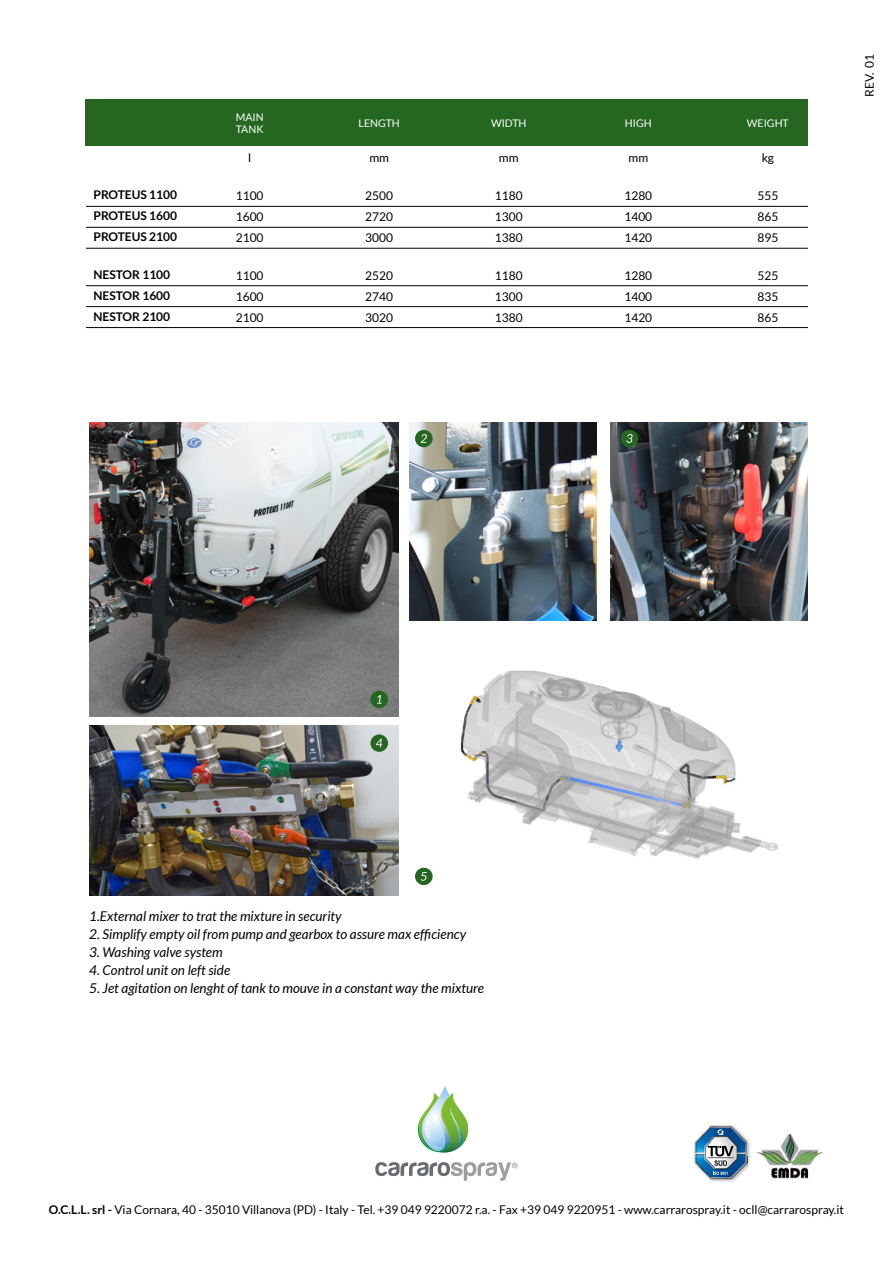
<style>
.page{position:relative;width:893px;height:1263px;background:#fff}
.page>*{position:absolute;margin:0;border:0;box-sizing:border-box;transform-origin:0 0}
.t1{font:italic 13.5px "Lato";color:#000}
.t2{font:12px "Lato";color:#000}
.t3{font:700 12px/21px "Lato";color:#000;text-align:justify}
.t4{font:10.5px/12px "Lato";color:#fff}
.s1{font-weight:700}
</style>
<div class="page">
<hr style="left:86px;top:206px;width:722px;height:1px;background:#000">
<hr style="left:86px;top:285px;width:722px;height:1px;background:#000">
<hr style="left:86px;top:227px;width:722px;height:1px;background:#000">
<hr style="left:86px;top:306px;width:722px;height:1px;background:#000">
<hr style="left:86px;top:248px;width:722px;height:1px;background:#000">
<hr style="left:86px;top:327px;width:722px;height:1px;background:#000">
<div style="left:85px;top:100px;width:723px;height:46px;background:#256720"></div>
<img style="left:694px;top:1125px;width:63px;height:57px">
<svg style="left:717px;top:1129px;width:7px;height:6px"></svg>
<svg style="left:707px;top:1145px;width:27px;height:30px"></svg>
<img style="left:757px;top:1135px;width:65px;height:44px">
<svg style="left:417px;top:1086px;width:52px;height:67px"></svg>
<svg style="left:375px;top:1162px;width:143px;height:19px"></svg>
<img style="left:89px;top:423px;width:309px;height:294px">
<img style="left:409px;top:423px;width:188px;height:197px">
<img style="left:610px;top:423px;width:198px;height:197px">
<img style="left:89px;top:726px;width:309px;height:169px">
<img style="left:460px;top:670px;width:319px;height:189px">
<svg style="left:415px;top:868px;width:18px;height:17px"></svg>
<svg style="left:621px;top:430px;width:17px;height:17px"></svg>
<svg style="left:415px;top:430px;width:18px;height:17px"></svg>
<svg style="left:370px;top:734px;width:18px;height:18px"></svg>
<svg style="left:370px;top:691px;width:18px;height:17px"></svg>
<p class="t3" style="left:94px;top:184px;width:85px">PROTEUS 1100<br>PROTEUS 1600<br>PROTEUS 2100</p>
<p class="t3" style="left:94px;top:264px;width:78px">NESTOR 1100<br>NESTOR 1600<br>NESTOR 2100</p>
<p class="t4" style="left:236px;top:111px;width:29px">MAIN<br>TANK</p>
<p class="t4" style="left:747px;top:117px;width:43px">WEIGHT</p>
<p class="t4" style="left:359px;top:117px;width:43px">LENGTH</p>
<p class="t4" style="left:491px;top:117px;width:37px">WIDTH</p>
<p class="t4" style="left:625px;top:117px;width:28px">HIGH</p>
<p class="t2" style="left:248px;top:151px;width:5px">l</p>
<p class="t2" style="left:369px;top:151px;width:21px">mm</p>
<p class="t2" style="left:499px;top:151px;width:21px">mm</p>
<p class="t2" style="left:628px;top:151px;width:21px">mm</p>
<p class="t2" style="left:762px;top:151px;width:14px">kg</p>
<p class="t2" style="left:236px;top:189px;width:29px">1100</p>
<p class="t2" style="left:365px;top:189px;width:29px">2500</p>
<p class="t2" style="left:495px;top:189px;width:29px">1180</p>
<p class="t2" style="left:624px;top:189px;width:29px">1280</p>
<p class="t2" style="left:757px;top:189px;width:22px">555</p>
<p class="t2" style="left:236px;top:210px;width:29px">1600</p>
<p class="t2" style="left:365px;top:210px;width:29px">2720</p>
<p class="t2" style="left:495px;top:210px;width:29px">1300</p>
<p class="t2" style="left:624px;top:210px;width:29px">1400</p>
<p class="t2" style="left:757px;top:210px;width:22px">865</p>
<p class="t2" style="left:236px;top:231px;width:29px">2100</p>
<p class="t2" style="left:365px;top:231px;width:29px">3000</p>
<p class="t2" style="left:495px;top:231px;width:29px">1380</p>
<p class="t2" style="left:624px;top:231px;width:29px">1420</p>
<p class="t2" style="left:757px;top:231px;width:22px">895</p>
<p class="t2" style="left:236px;top:269px;width:29px">1100</p>
<p class="t2" style="left:365px;top:269px;width:29px">2520</p>
<p class="t2" style="left:495px;top:269px;width:29px">1180</p>
<p class="t2" style="left:624px;top:269px;width:29px">1280</p>
<p class="t2" style="left:757px;top:269px;width:22px">525</p>
<p class="t2" style="left:236px;top:290px;width:29px">1600</p>
<p class="t2" style="left:365px;top:290px;width:29px">2740</p>
<p class="t2" style="left:495px;top:290px;width:29px">1300</p>
<p class="t2" style="left:624px;top:290px;width:29px">1400</p>
<p class="t2" style="left:757px;top:290px;width:22px">835</p>
<p class="t2" style="left:236px;top:311px;width:29px">2100</p>
<p class="t2" style="left:365px;top:310px;width:29px">3020</p>
<p class="t2" style="left:495px;top:310px;width:29px">1380</p>
<p class="t2" style="left:624px;top:310px;width:29px">1420</p>
<p class="t2" style="left:757px;top:311px;width:22px">865</p>
<p class="t2" style="left:863px;top:97px;width:44px;rotate:-90deg">REV. 01</p>
<p class="t1" style="left:89px;top:909px;width:254px">1.External mixer to trat the mixture in security</p>
<p class="t1" style="left:89px;top:927px;width:378px">2. Simplify empty oil from pump and gearbox to assure max efficiency</p>
<p class="t1" style="left:89px;top:945px;width:135px">3. Washing valve system</p>
<p class="t1" style="left:89px;top:963px;width:142px">4. Control unit on left side</p>
<p class="t1" style="left:89px;top:981px;width:396px">5. Jet agitation on lenght of tank to mouve in a constant way the mixture</p>
<p class="t2" style="left:49px;top:1203px;width:797px"><span class="s1">O.C.L.L. srl -</span> Via Cornara, 40 - 35010 Villanova (PD) - Italy - Tel. +39 049 9220072 r.a. - Fax +39 049 9220951 - www.carrarospray.it - ocll@carrarospray.it</p>
</div>
